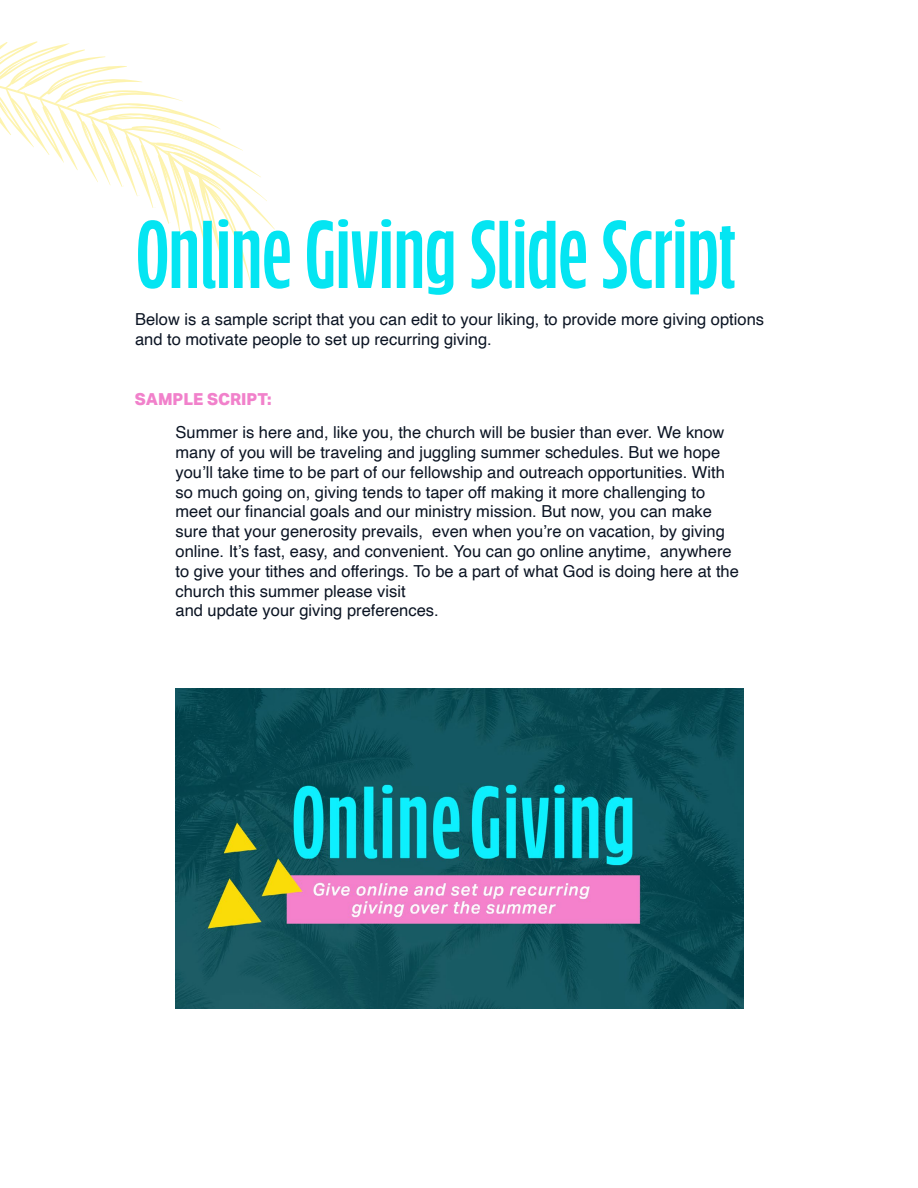
<style>
.page{position:relative;width:918px;height:1188px;background:#fff}
.page>*{position:absolute;margin:0;border:0;box-sizing:border-box;transform-origin:0 0}
.t1{font:700 96px "Bufalino";color:#04e5f2}
.t2{font:16.5px/19.8px "Helvetica";color:#0b1423}
.t3{font:800 16.5px "Aktiv Grotesk";color:#f181cb}
</style>
<div class="page">
<svg style="left:0;top:41px;width:275px;height:242px"></svg>
<img style="left:176px;top:688px;width:568px;height:320px">
<h1 class="t1" style="left:137px;top:214px;width:600px">Online Giving Slide Script</h1>
<p class="t2" style="left:135px;top:310px;width:631px">Below is a sample script that you can edit to your liking, to provide more giving options and to motivate people to set up recurring giving.</p>
<p class="t3" style="left:135px;top:388px;width:138px">SAMPLE SCRIPT:</p>
<p class="t2" style="left:176px;top:423px;width:565px">Summer is here and, like you, the church will be busier than ever. We know many of you will be traveling and juggling summer schedules. But we hope you’ll take time to be part of our fellowship and outreach opportunities. With so much going on, giving tends to taper off making it more challenging to meet our financial goals and our ministry mission. But now, you can make sure that your generosity prevails, even when you’re on vacation, by giving online. It’s fast, easy, and convenient. You can go online anytime, anywhere to give your tithes and offerings. To be a part of what God is doing here at the church this summer please visit<br>and update your giving preferences.</p>
</div>
